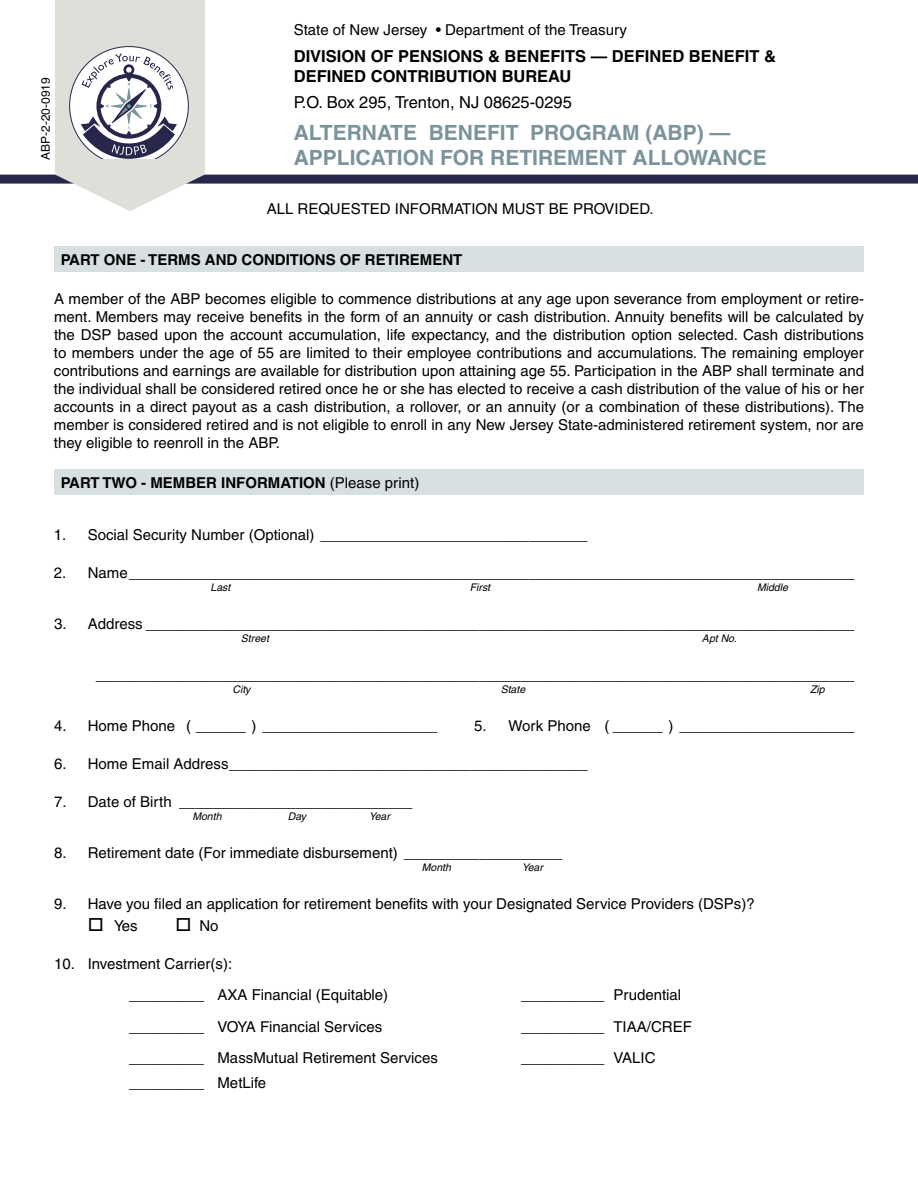
<style>
.page{position:relative;width:918px;height:1188px;background:#fff}
.page>*{position:absolute;margin:0;border:0;box-sizing:border-box;transform-origin:0 0}
.t1{font:700 21px "Helvetica";color:#7a939c}
.t2{font:700 16.5px/19.8px "Helvetica";color:#000}
.t3{font:16.5px "Helvetica";color:#000}
.t4{font:15px/18px "Helvetica";color:#000;text-align:justify}
.t5{font:700 15px "Helvetica";color:#000}
.t6{font:12px "Helvetica";color:#000}
.t7{font:italic 10.5px "Helvetica";color:#000}
.s1{font-style:italic}
</style>
<div class="page">
<div style="left:0;top:175px;width:918px;height:9px;background:#28274b"></div>
<div style="left:55px;top:0;width:149px;height:172px;background:#dfdfda"></div>
<svg style="left:55px;top:46px;width:149px;height:165px"></svg>
<div style="left:54px;top:246px;width:810px;height:26px;background:#d7dfe1"></div>
<div style="left:54px;top:469px;width:810px;height:26px;background:#d7dfe1"></div>
<p class="t6" style="left:39px;top:160px;width:84px;rotate:-90deg">ABP-2-20-0919</p>
<p class="t4" style="left:294px;top:21px;width:335px">State of New Jersey • Department of the Treasury</p>
<p class="t2" style="left:294px;top:46px;width:38px">DIVISION</p>
<p class="t2" style="left:371px;top:46px;width:50px">OF PENSIONS</p>
<p class="t2" style="left:488px;top:46px;width:41px">&amp; BENE</p>
<p class="t2" style="left:294px;top:46px;width:484px;text-indent:257px">FITS — DEFINED BENEFIT &amp;<br>DEFINED CONTRIBUTION BUREAU</p>
<p class="t3" style="left:294px;top:93px;width:280px">P.O. Box 295, Trenton, NJ 08625-0295</p>
<h1 class="t1" style="left:294px;top:120px;width:165px">ALTERNATE BENE</h1>
<h1 class="t1" style="left:487px;top:120px;width:245px">FIT PROG RAM (ABP) —</h1>
<h1 class="t1" style="left:294px;top:145px;width:116px">APPLICATION</h1>
<h1 class="t1" style="left:440px;top:145px;width:129px">FOR RETIREMEN</h1>
<h1 class="t1" style="left:614px;top:145px;width:50px">T ALLOW</h1>
<h1 class="t1" style="left:707px;top:145px;width:58px">ANCE</h1>
<p class="t4" style="left:267px;top:199px;width:388px">ALL REQUESTED INFORMATION MUST BE PROVIDED.</p>
<p class="t5" style="left:61px;top:251px;width:55px">PART ONE</p>
<p class="t5" style="left:141px;top:251px;width:122px">- TERMS AND CONDI</p>
<p class="t5" style="left:290px;top:251px;width:19px">TIONS</p>
<p class="t5" style="left:340px;top:251px;width:82px">OF RETIREMEN</p>
<p class="t5" style="left:453px;top:251px;width:11px">T</p>
<p class="t4" style="left:54px;top:290px;width:812px">A member of the ABP becomes eligible to commence distributions at any age upon severance from employment or retire&shy;ment. Members may receive benefits in the form of an annuity or cash distribution. Annuity benefits will be calculated by the DSP based upon the account accumulation, life expectancy, and the distribution option selected. Cash distributions to members under the age of 55 are limited to their employee contributions and accumulations. The remaining employer contributions and earnings are available for distribution upon attaining age 55. Participation in the ABP shall terminate and the individual shall be considered retired once he or she has elected to receive a cash distribution of the value of his or her accounts in a direct payout as a cash distribution, a rollover, or an annuity (or a combination of these distributions). The member is considered retired and is not eligible to enroll in any New Jersey State-administered retirement system, nor are they eligible to reenroll in the ABP.</p>
<p class="t5" style="left:61px;top:474px;width:102px">PART TWO - MEM</p>
<p class="t5" style="left:185px;top:474px;width:123px">BER INFORMATION</p>
<p class="t4" style="left:330px;top:474px;width:91px">(Please print)</p>
<p class="t4" style="left:54px;top:526px;width:535px">1. Social Security Number (Optional) <span class="s1">________________________________</span></p>
<p class="t4" style="left:54px;top:564px;width:802px">2. Name_______________________________________________________________________________________</p>
<p class="t7" style="left:211px;top:581px;width:21px">Last</p>
<p class="t7" style="left:470px;top:581px;width:22px">First</p>
<p class="t7" style="left:757px;top:581px;width:32px">Middle</p>
<p class="t4" style="left:54px;top:615px;width:802px">3. Address _____________________________________________________________________________________</p>
<p class="t7" style="left:241px;top:632px;width:30px">Street</p>
<p class="t7" style="left:702px;top:632px;width:36px">Apt No.</p>
<p class="t4" style="left:96px;top:666px;width:760px">___________________________________________________________________________________________</p>
<p class="t7" style="left:232px;top:683px;width:20px">City</p>
<p class="t7" style="left:501px;top:683px;width:26px">State</p>
<p class="t7" style="left:810px;top:683px;width:16px">Zip</p>
<p class="t4" style="left:54px;top:717px;width:385px">4. Home Phone ( ______ ) _____________________</p>
<p class="t4" style="left:474px;top:717px;width:382px">5. Work Phone ( ______ ) _____________________</p>
<p class="t4" style="left:54px;top:755px;width:535px">6. Home Email Address___________________________________________</p>
<p class="t4" style="left:54px;top:793px;width:360px">7. Date of Birth ____________________________</p>
<p class="t7" style="left:192px;top:810px;width:31px">Month</p>
<p class="t7" style="left:288px;top:810px;width:20px">Day</p>
<p class="t7" style="left:369px;top:810px;width:22px">Year</p>
<p class="t4" style="left:54px;top:844px;width:510px">8. Retirement date (For immediate disbursement) <span class="s1">___________________</span></p>
<p class="t7" style="left:422px;top:861px;width:31px">Month</p>
<p class="t7" style="left:522px;top:861px;width:22px">Year</p>
<p class="t4" style="left:54px;top:895px;width:702px">9. Have you filed an application for retirement benefits with your Designated Service Providers (DSPs)?</p>
<p class="t4" style="left:88px;top:916px;width:51px">□ Yes</p>
<p class="t4" style="left:176px;top:916px;width:45px">□ No</p>
<p class="t4" style="left:129px;top:948px;width:261px;line-height:31.5px;text-indent:-75px">10. Investment Carrier(s):<br>_________ AXA Financial (Equitable)</p>
<p class="t4" style="left:521px;top:986px;width:162px">__________ Prudential</p>
<p class="t4" style="left:129px;top:1018px;width:255px">_________ VOYA Financial Services</p>
<p class="t4" style="left:521px;top:1018px;width:172px">__________ TIAA/CREF</p>
<p class="t4" style="left:129px;top:1049px;width:310px">_________ MassMutual Retirement Services</p>
<p class="t4" style="left:521px;top:1049px;width:136px">__________ VALIC</p>
<p class="t4" style="left:129px;top:1074px;width:139px">_________ MetLife</p>
</div>
